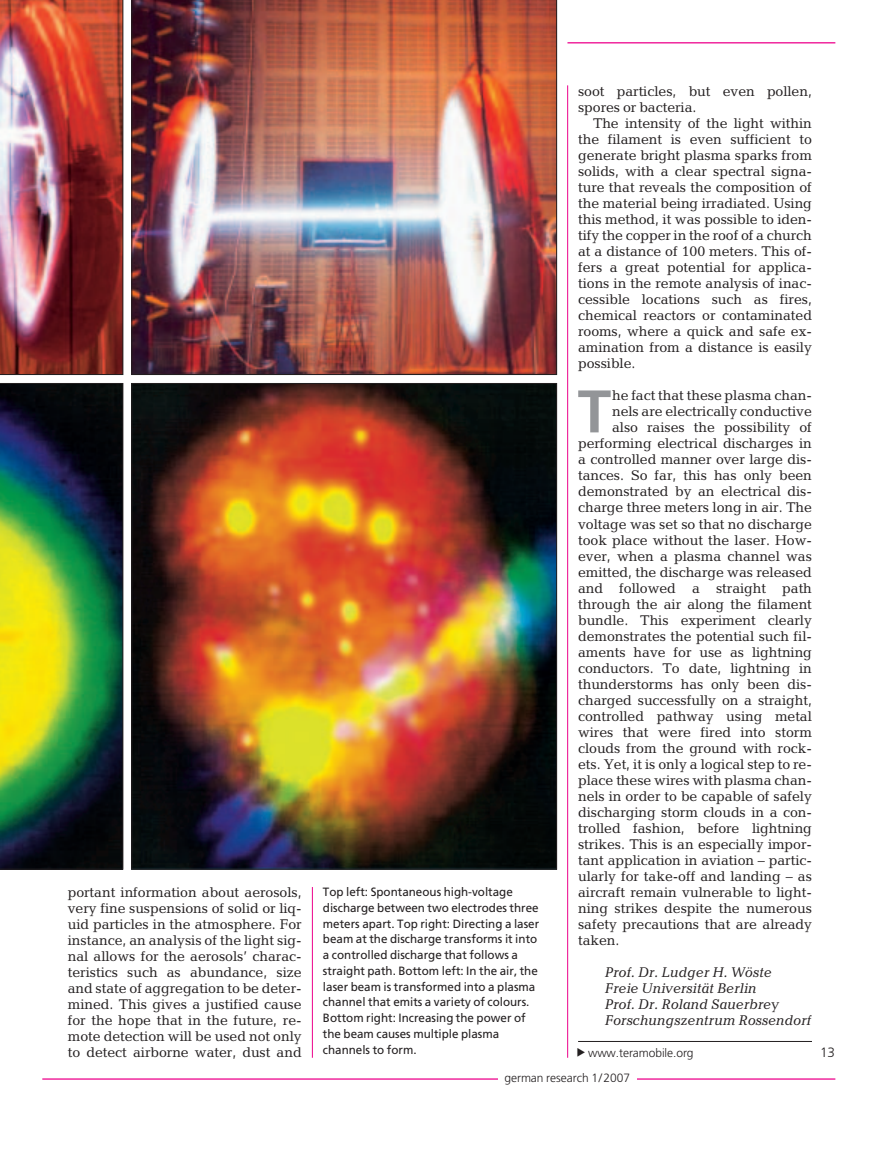
<style>
.page{position:relative;width:893px;height:1149px;background:#fff}
.page>*{position:absolute;margin:0;border:0;box-sizing:border-box;transform-origin:0 0}
.t1{font:700 60px "Frutiger";color:#939598}
.t2{font:italic 14.25px/16px "Candida";letter-spacing:-.005em;color:#231f20}
.t3{font:14.1px/16px "Candida";letter-spacing:-.005em;color:#231f20;text-align:justify}
.t4{font:300 13.5px "Frutiger";color:#231f20}
.t5{font:12px/15.8px "Frutiger";color:#231f20}
.t6{font:300 12px "Frutiger";color:#231f20}
</style>
<div class="page">
<hr style="left:567px;top:42px;width:268px;height:1px;background:#ed028c">
<hr style="left:42px;top:1078px;width:793px;height:1px;background:#ed028c">
<hr style="left:312px;top:886px;width:1px;height:171px;background:#ed028c">
<hr style="left:567px;top:85px;width:1px;height:972px;background:#ed028c">
<hr style="left:578px;top:1040px;width:234px;height:1px;background:#231f20">
<img style="left:132px;top:0;width:425px;height:374px">
<img style="left:134px;top:385px;width:421px;height:482px">
<div style="left:498px;top:1072px;width:138px;height:17px;background:#fff"></div>
<img style="left:0;top:0;width:123px;height:374px">
<svg style="left:0;top:383px;width:123px;height:486px;background:#42672c"></svg>
<p class="t3" style="left:578px;top:85px;width:235px">soot particles, but even pollen, spores or bacteria.</p>
<p class="t3" style="left:578px;top:117px;width:235px;text-indent:15px">The intensity of the light within the filament is even sufficient to generate bright plasma sparks from solids, with a clear spectral signa&shy;ture that reveals the composition of the material being irradiated. Using this method, it was possible to iden&shy;tify the copper in the roof of a church at a distance of 100 meters. This of&shy;fers a great potential for applica&shy;tions in the remote analysis of inac&shy;cessible locations such as fires, chemical reactors or contaminated rooms, where a quick and safe ex&shy;amination from a distance is easily possible.</p>
<h1 class="t1" style="left:578px;top:387px;width:35px">T</h1>
<p class="t3" style="left:612px;top:389px;width:201px">he fact that these plasma chan-</p>
<p class="t3" style="left:612px;top:405px;width:201px">nels are electrically conductive</p>
<p class="t3" style="left:612px;top:421px;width:201px">also raises the possibility of</p>
<p class="t3" style="left:578px;top:437px;width:235px">performing electrical discharges in</p>
<p class="t3" style="left:578px;top:453px;width:235px">a controlled manner over large dis-</p>
<p class="t3" style="left:578px;top:469px;width:235px">tances. So far, this has only been</p>
<p class="t3" style="left:578px;top:485px;width:235px">demonstrated by an electrical dis-</p>
<p class="t3" style="left:578px;top:501px;width:235px">charge three meters long in air. The</p>
<p class="t3" style="left:578px;top:517px;width:235px">voltage was set so that no discharge</p>
<p class="t3" style="left:578px;top:533px;width:235px">took place without the laser. How-</p>
<p class="t3" style="left:578px;top:549px;width:235px">ever, when a plasma channel was</p>
<p class="t3" style="left:578px;top:565px;width:235px">emitted, the discharge was released</p>
<p class="t3" style="left:578px;top:581px;width:235px">and followed a straight path</p>
<p class="t3" style="left:578px;top:597px;width:235px">through the air along the filament</p>
<p class="t3" style="left:578px;top:613px;width:235px">bundle. This experiment clearly</p>
<p class="t3" style="left:578px;top:629px;width:235px">demonstrates the potential such fil-</p>
<p class="t3" style="left:578px;top:645px;width:235px">aments have for use as lightning</p>
<p class="t3" style="left:578px;top:661px;width:235px">conductors. To date, lightning in</p>
<p class="t3" style="left:578px;top:677px;width:235px">thunderstorms has only been dis-</p>
<p class="t3" style="left:578px;top:693px;width:235px">charged successfully on a straight,</p>
<p class="t3" style="left:578px;top:709px;width:235px">controlled pathway using metal</p>
<p class="t3" style="left:578px;top:725px;width:235px">wires that were fired into storm</p>
<p class="t3" style="left:578px;top:741px;width:235px">clouds from the ground with rock-</p>
<p class="t3" style="left:578px;top:757px;width:235px">ets. Yet, it is only a logical step to re-</p>
<p class="t3" style="left:578px;top:773px;width:235px">place these wires with plasma chan-</p>
<p class="t3" style="left:578px;top:789px;width:235px">nels in order to be capable of safely</p>
<p class="t3" style="left:578px;top:805px;width:235px">discharging storm clouds in a con-</p>
<p class="t3" style="left:578px;top:821px;width:235px">trolled fashion, before lightning</p>
<p class="t3" style="left:578px;top:837px;width:235px">strikes. This is an especially impor-</p>
<p class="t3" style="left:578px;top:853px;width:235px">tant application in aviation – partic-</p>
<p class="t3" style="left:578px;top:869px;width:235px">ularly for take-off and landing – as</p>
<p class="t3" style="left:578px;top:885px;width:235px">aircraft remain vulnerable to light-</p>
<p class="t3" style="left:578px;top:901px;width:235px">ning strikes despite the numerous</p>
<p class="t3" style="left:578px;top:917px;width:235px">safety precautions that are already</p>
<p class="t3" style="left:578px;top:933px;width:43px">taken.</p>
<p class="t2" style="left:604px;top:965px;width:208px">Prof. Dr. Ludger H. Wöste<br>Freie Universität Berlin<br>Prof. Dr. Roland Sauerbrey<br>Forschungszentrum Rossendorf</p>
<p class="t6" style="left:588px;top:1047px;width:107px">www.teramobile.org</p>
<p class="t4" style="left:820px;top:1046px;width:16px">13</p>
<p class="t6" style="left:504px;top:1072px;width:127px">german research 1/2007</p>
<p class="t3" style="left:68px;top:885px;width:235px">portant information about aerosols, very fine suspensions of solid or liq&shy;uid particles in the atmosphere. For instance, an analysis of the light sig&shy;nal allows for the aerosols’ charac&shy;teristics such as abundance, size and state of aggregation to be deter&shy;mined. This gives a justified cause for the hope that in the future, re&shy;mote detection will be used not only to detect airborne water, dust and</p>
<p class="t5" style="left:323px;top:884px;width:218px">Top left: Spontaneous high-voltage discharge between two electrodes three meters apart. Top right: Directing a laser beam at the discharge transforms it into a controlled discharge that follows a straight path. Bottom left: In the air, the laser beam is transformed into a plasma channel that emits a variety of colours.<br>Bottom right: Increasing the power of the beam causes multiple plasma channels to form.</p>
</div>
